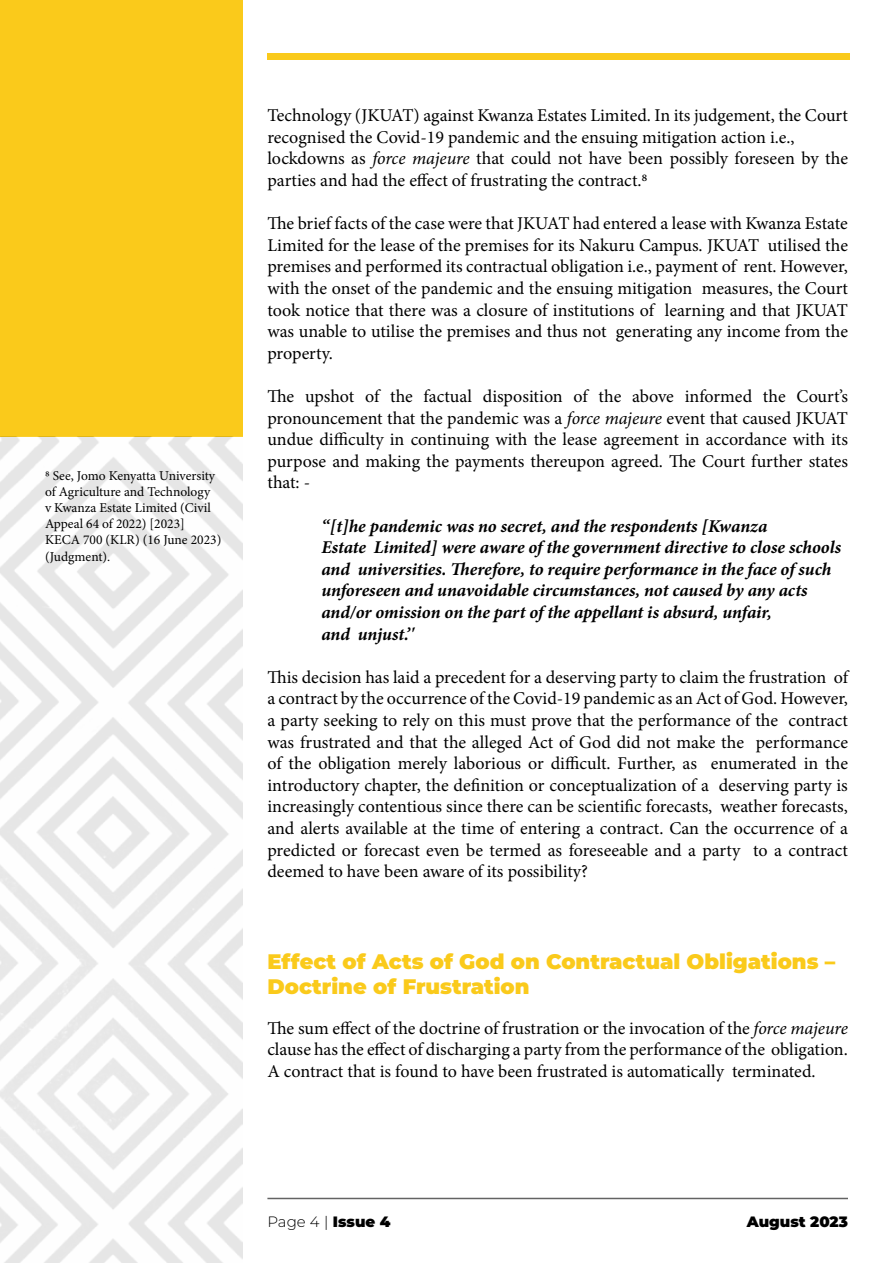
<style>
.page{position:relative;width:893px;height:1263px;background:#fff}
.page>*{position:absolute;margin:0;border:0;box-sizing:border-box;transform-origin:0 0}
.t1{font:900 21px/25.2px "Montserrat";color:#faca1b}
.t2{font:18px/21.6px "Minion Pro";color:#000;text-align:justify}
.t3{font:italic 700 18px/21.6px "Minion Pro";letter-spacing:-.005em;color:#000}
.t4{font:300 15px "Montserrat";color:#000}
.t5{font:900 15px "Montserrat";color:#000}
.t6{font:13.5px/16.2px "Minion Pro";color:#000}
.s1{font-style:italic}
.s2{font-weight:900}
</style>
<div class="page">
<hr style="left:267px;top:1198px;width:581px;height:1px;background:#636363">
<div style="left:267px;top:54px;width:582px;height:6px;background:#faca1b"></div>
<div style="left:0;top:0;width:242px;height:437px;background:#faca1b"></div>
<img style="left:0;top:437px;width:242px;height:826px">
<p class="t6" style="left:45px;top:467px;width:178px">8 See, Jomo Kenyatta University of Agriculture and Technology<br>v Kwanza Estate Limited (Civil<br>Appeal 64 of 2022) [2023]<br>KECA 700 (KLR) (16 June 2023) (Judgment).</p>
<p class="t2" style="left:267px;top:105px;width:582px;text-align:left">Technology (JKUAT) against Kwanza Estates Limited. In its judgement, the Court recognised the Covid-19 pandemic and the ensuing mitigation action i.e., lockdowns as <span class="s1">force majeure</span> that could not have been possibly foreseen by the parties and had the effect of frustrating the contract.8</p>
<p class="t2" style="left:267px;top:213px;width:582px">The brief facts of the case were that JKUAT had entered a lease with Kwanza Estate Limited for the lease of the premises for its Nakuru Campus. JKUAT utilised the premises and performed its contractual obligation i.e., payment of rent. However, with the onset of the pandemic and the ensuing mitigation measures, the Court took notice that there was a closure of institutions of learning and that JKUAT was unable to utilise the premises and thus not generating any income from the property.</p>
<p class="t2" style="left:267px;top:385px;width:582px">The upshot of the factual disposition of the above informed the Court’s pronouncement that the pandemic was a <span class="s1">force majeure</span> event that caused JKUAT undue difficulty in continuing with the lease agreement in accordance with its purpose and making the payments thereupon agreed. The Court further states that: -</p>
<p class="t3" style="left:321px;top:515px;width:521px">‘‘[t]he pandemic was no secret, and the respondents [Kwanza<br>Estate Limited] were aware of the government directive to close schools and universities. Therefore, to require performance in the face of such unforeseen and unavoidable circumstances, not caused by any acts and/or omission on the part of the appellant is absurd, unfair,<br>and unjust.’'</p>
<p class="t2" style="left:267px;top:666px;width:582px">This decision has laid a precedent for a deserving party to claim the frustration of a contract by the occurrence of the Covid-19 pandemic as an Act of God. However, a party seeking to rely on this must prove that the performance of the contract was frustrated and that the alleged Act of God did not make the performance of the obligation merely laborious or difficult. Further, as enumerated in the introductory chapter, the definition or conceptualization of a deserving party is increasingly contentious since there can be scientific forecasts, weather forecasts, and alerts available at the time of entering a contract. Can the occurrence of a predicted or forecast even be termed as foreseeable and a party to a contract deemed to have been aware of its possibility?</p>
<p class="t1" style="left:267px;top:948px;width:569px">Effect of Acts of God on Contractual Obligations –<br>Doctrine of Frustration</p>
<p class="t2" style="left:267px;top:1017px;width:582px">The sum effect of the doctrine of frustration or the invocation of the <span class="s1">force majeure </span>clause has the effect of discharging a party from the performance of the obligation.<br>A contract that is found to have been frustrated is automatically terminated.</p>
<p class="t4" style="left:267px;top:1211px;width:125px">Page 4 | <span class="s2">Issue 4</span></p>
<p class="t5" style="left:747px;top:1211px;width:103px">August 2023</p>
</div>
